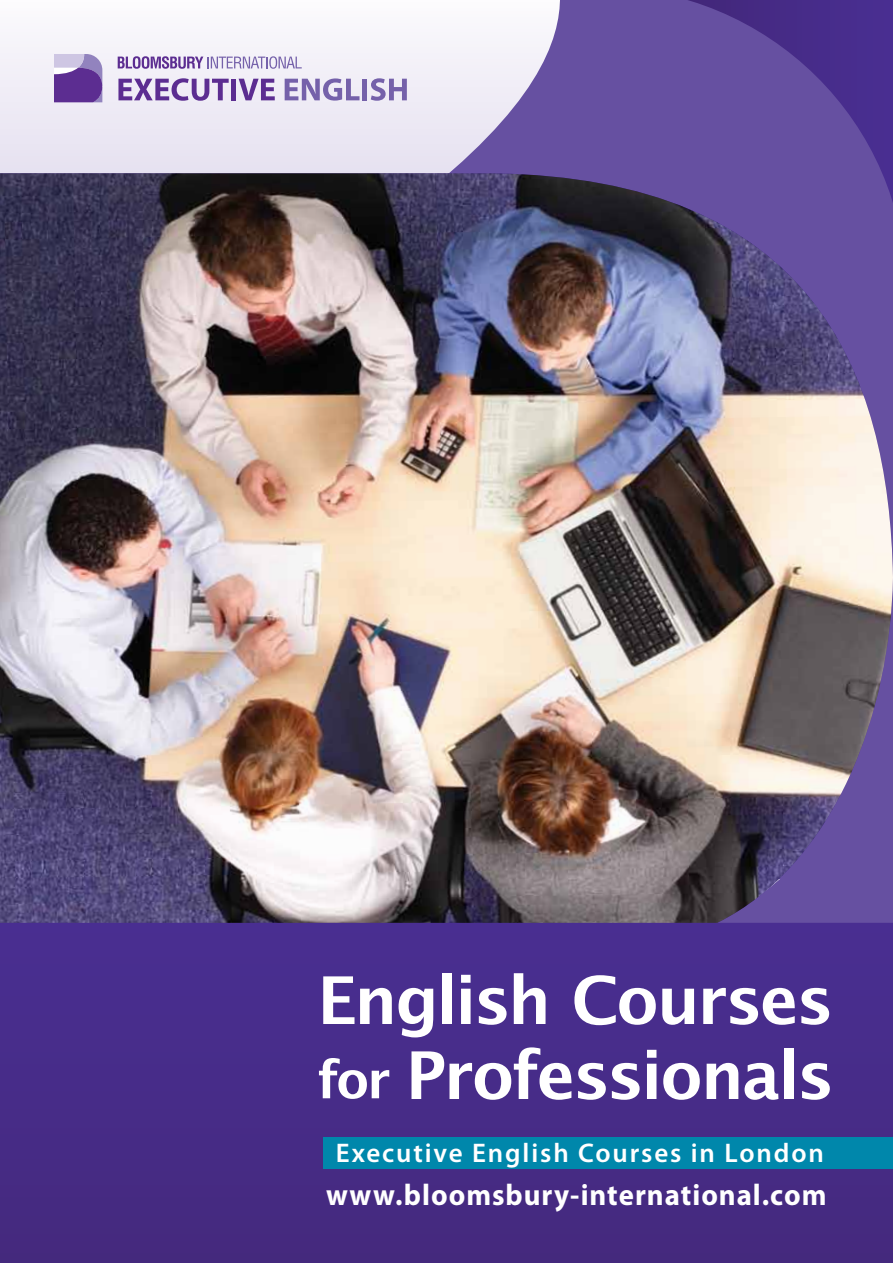
<style>
.page{position:relative;width:893px;height:1263px;background:#fff}
.page>*{position:absolute;margin:0;border:0;box-sizing:border-box;transform-origin:0 0}
.t1{font:700 65.85px/75px "Lucida Grande";letter-spacing:-.035em;color:#fff}
.t2{font:700 30px "Myriad Pro";letter-spacing:.035em;color:#fff;scale:.96 1}
.t3{font:600 27px "Myriad Pro";letter-spacing:.07em;color:#fff}
.s1{font-size:51.45px}
</style>
<div class="page">
<div style="left:0;top:913px;width:893px;height:350px;background:#472c89"></div>
<div style="left:0;top:0;width:563px;height:177px;background:linear-gradient(to bottom,#fbfafd,#e5e0f0)"></div>
<svg style="left:433px;top:0;width:460px;height:173px;background:#7b68ad"></svg>
<img style="left:0;top:173px;width:893px;height:750px">
<div style="left:324px;top:1137px;width:569px;height:32px;background:#0087ab"></div>
<svg style="left:118px;top:56px;width:184px;height:13px"></svg>
<svg style="left:54px;top:54px;width:48px;height:48px;background:#8262ad"></svg>
<svg style="left:118px;top:78px;width:111px;height:23px;background:#ab93c7"></svg>
<div style="left:231px;top:79px;width:5px;height:21px;background:#5c2d91"></div>
<svg style="left:239px;top:79px;width:36px;height:21px"></svg>
<svg style="left:285px;top:78px;width:74px;height:23px;background:#b2a6d0"></svg>
<div style="left:362px;top:79px;width:5px;height:21px;background:#7561aa"></div>
<svg style="left:371px;top:78px;width:36px;height:23px"></svg>
<h1 class="t1" style="left:317px;top:962px;width:518px">English Courses <span class="s1">for</span> Professionals</h1>
<p class="t3" style="left:336px;top:1136px;width:489px">Executive English Courses in London</p>
<p class="t2" style="left:326px;top:1175px;width:523px">www.bloomsbury-international.com</p>
</div>
